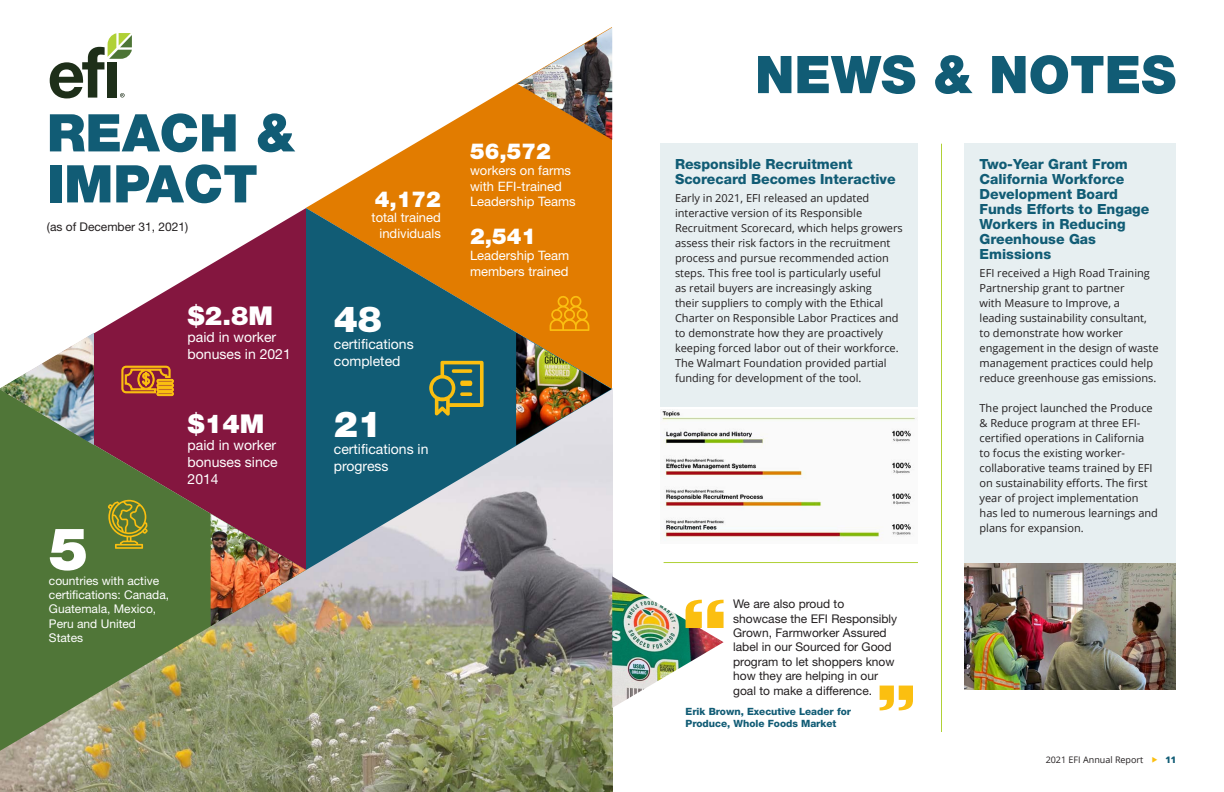
<style>
.page{position:relative;width:1224px;height:792px;background:#fff}
.page>*{position:absolute;margin:0;border:0;box-sizing:border-box;transform-origin:0 0}
.t1{font:900 59px "Helvetica Neue LT Std";color:#fff}
.t2{font:900 52px "Helvetica Neue LT Std";color:#115c75}
.t3{font:900 36px "Helvetica Neue LT Std";color:#fff}
.t4{font:900 26px "Helvetica Neue LT Std";color:#fff}
.t5{font:900 22px "Helvetica Neue LT Std";color:#fff}
.Paragraph_Style_2{font:800 14px/15px "Helvetica Neue LT Std";color:#115c75}
.t6{font:14px/16.8px "Helvetica Neue LT Std";color:#fff}
.t7{font:13px/15.6px "Helvetica Neue LT Std";color:#fff}
.t8{font:12px/14.4px "Helvetica Neue LT Std";color:#231f20}
.t9{font:12px/14.4px "Helvetica Neue LT Std";color:#fff}
.t10{font:11px/15px "Open Sans";color:#231f20}
.t11{font:800 10px/12px "Helvetica Neue LT Std";color:#115c75}
.t12{font:9px "Open Sans";color:#231f20}
.t13{font:800 9px "Open Sans";color:#115c75}
</style>
<div class="page">
<img style="left:965px;top:563px;width:211px;height:127px">
<img style="left:0;top:570px;width:612px;height:222px">
<svg style="left:94px;top:208px;width:212px;height:181px;fill:#84163f"></svg>
<svg style="left:306px;top:83px;width:306px;height:125px;fill:#e27c00"></svg>
<svg style="left:0;top:389px;width:306px;height:362px;background:#716a4a"></svg>
<svg style="left:306px;top:208px;width:306px;height:362px;background:#737e6d"></svg>
<svg style="left:50px;top:33px;width:82px;height:65px"></svg>
<img style="left:211px;top:514px;width:95px;height:112px">
<svg style="left:426px;top:358px;width:61px;height:62px;background:#507659"></svg>
<div style="left:459px;top:391px;width:14px;height:6px;background:#fbbf10;border-radius:3px"></div>
<div style="left:458px;top:390px;width:16px;height:8px;border:2px solid #115c75;border-radius:3px"></div>
<svg style="left:121px;top:365px;width:54px;height:31px;background:#c16d26"></svg>
<svg style="left:550px;top:295px;width:39px;height:36px"></svg>
<svg style="left:108px;top:500px;width:40px;height:49px;background:#868c2b"></svg>
<img style="left:516px;top:333px;width:95px;height:112px">
<img style="left:517px;top:27px;width:95px;height:113px">
<img style="left:0;top:333px;width:94px;height:112px">
<img style="left:660px;top:410px;width:255px;height:131px">
<hr style="left:941px;top:144px;width:1px;height:588px;background:#b0d136">
<div style="left:660px;top:144px;width:258px;height:263px;background:#e7eff1"></div>
<div style="left:965px;top:144px;width:211px;height:419px;background:#e7eff1"></div>
<hr style="left:664px;top:562px;width:254px;height:1px;background:#b0d136">
<img style="left:612px;top:576px;width:112px;height:132px">
<svg style="left:686px;top:600px;width:38px;height:28px"></svg>
<svg style="left:880px;top:686px;width:33px;height:24px"></svg>
<svg style="left:64px;top:757px;width:5px;height:6px"></svg>
<p class="t2" style="left:47px;top:102px;width:249px">REACH &amp;</p>
<p class="t2" style="left:47px;top:153px;width:212px">IMPACT</p>
<p class="t8" style="left:47px;top:220px;width:143px">(as of December 31, 2021)</p>
<p class="t4" style="left:188px;top:300px;width:87px">$2.8M</p>
<p class="t6" style="left:188px;top:328px;width:105px">paid in worker bonuses in 2021</p>
<p class="t1" style="left:49px;top:514px;width:41px">5</p>
<p class="t9" style="left:49px;top:573px;width:122px">countries with active certifications: Canada,<br>Guatemala, Mexico,<br>Peru and United<br>States</p>
<p class="t4" style="left:188px;top:408px;width:78px">$14M</p>
<p class="t6" style="left:188px;top:436px;width:92px;text-align:justify">paid in worker bonuses since 2014</p>
<p class="t5" style="left:470px;top:138px;width:82px">56,572</p>
<p class="t7" style="left:470px;top:162px;width:102px">workers on farms with EFI-trained</p>
<p class="t5" style="left:375px;top:186px;width:68px">4,172</p>
<p class="t7" style="left:470px;top:194px;width:107px">Leadership Teams</p>
<p class="t7" style="left:372px;top:210px;width:71px;text-align:right">total trained individuals</p>
<p class="t5" style="left:470px;top:223px;width:68px">2,541</p>
<p class="t7" style="left:470px;top:247px;width:101px">Leadership Team members trained</p>
<p class="t3" style="left:334px;top:298px;width:50px">48</p>
<p class="t6" style="left:334px;top:336px;width:81px">certifications completed</p>
<p class="t3" style="left:334px;top:403px;width:50px">21</p>
<p class="t6" style="left:334px;top:441px;width:96px">certifications in progress</p>
<p class="t2" style="left:755px;top:44px;width:422px">NEWS &amp; NOTES</p>
<p class="Paragraph_Style_2" style="left:675px;top:156px;width:222px">Responsible Recruitment<br>Scorecard Becomes Interactive</p>
<p class="t10" style="left:675px;top:190px;width:229px">Early in 2021, EFI released an updated interactive version of its Responsible Recruitment Scorecard, which helps growers assess their risk factors in the recruitment process and pursue recommended action steps. This free tool is particularly useful<br>as retail buyers are increasingly asking<br>their suppliers to comply with the Ethical Charter on Responsible Labor Practices and to demonstrate how they are proactively keeping forced labor out of their workforce.<br>The Walmart Foundation provided partial funding for development of the tool.</p>
<p class="t8" style="left:733px;top:597px;width:166px">We are also proud to showcase the EFI Responsibly<br>Grown, Farmworker Assured label in our Sourced for Good program to let shoppers know how they are helping in our goal to make a difference.</p>
<p class="t11" style="left:686px;top:705px;width:167px">Erik Brown, Executive Leader for<br>Produce, Whole Foods Market</p>
<p class="Paragraph_Style_2" style="left:980px;top:156px;width:171px">Two-Year Grant From<br>California Workforce<br>Development Board<br>Funds Efforts to Engage<br>Workers in Reducing<br>Greenhouse Gas<br>Emissions</p>
<p class="t10" style="left:980px;top:265px;width:181px">EFI received a High Road Training<br>Partnership grant to partner<br>with Measure to Improve, a leading sustainability consultant, to demonstrate how worker engagement in the design of waste management practices could help reduce greenhouse gas emissions.</p>
<p class="t10" style="left:980px;top:400px;width:180px">The project launched the Produce &amp; Reduce program at three EFI&shy;certified operations in California<br>to focus the existing worker&shy;collaborative teams trained by EFI on sustainability efforts. The first year of project implementation has led to numerous learnings and plans for expansion.</p>
<p class="t12" style="left:1046px;top:754px;width:99px">2021 EFI Annual Report</p>
<p class="t13" style="left:1165px;top:753px;width:12px">11</p>
</div>
